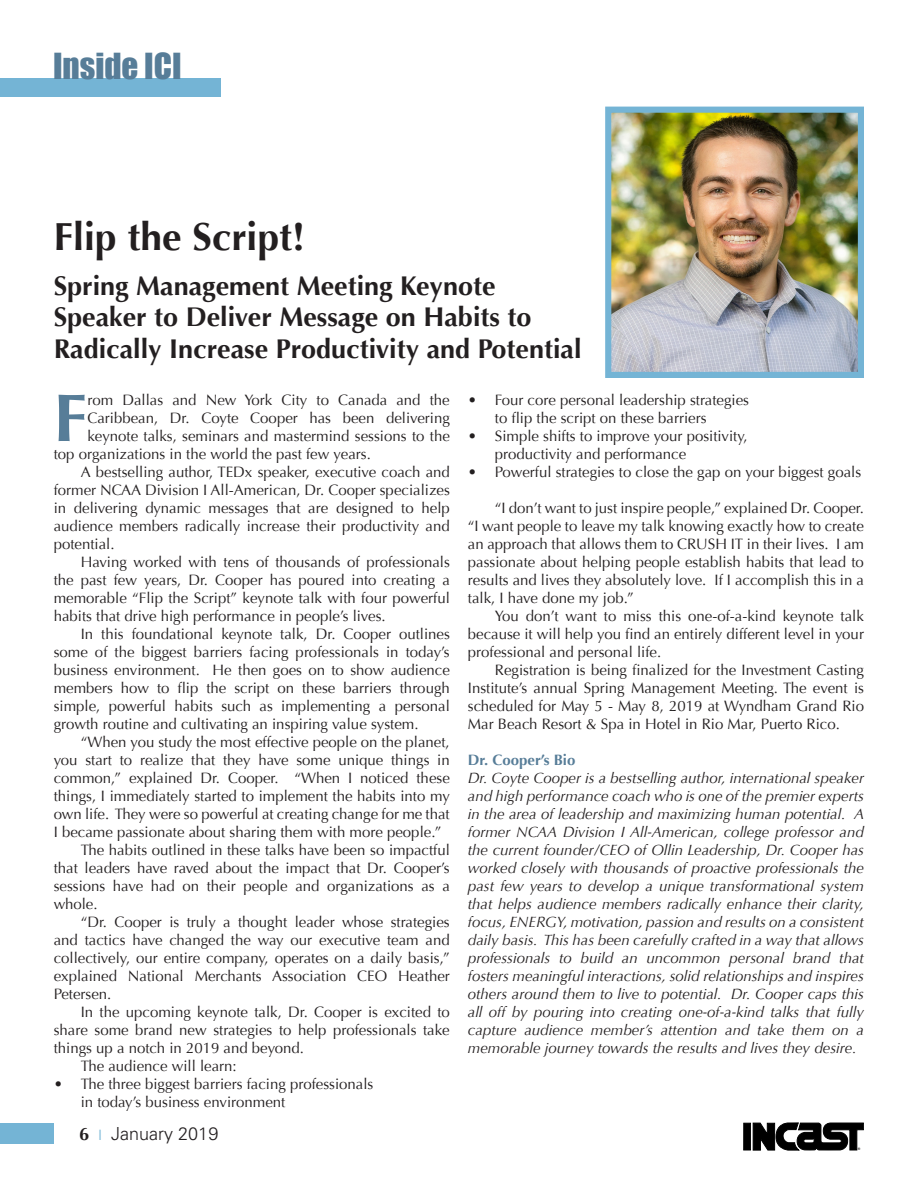
<style>
.page{position:relative;width:918px;height:1188px;background:#fff}
.page>*{position:absolute;margin:0;border:0;box-sizing:border-box;transform-origin:0 0}
.INCAST_Body{font:700 67.5px "Optima";color:#577d98}
.INCAST_Headline{font:700 39px "Optima";color:#231f20}
.t1{font:33px "Impact";color:#577d98}
.INCAST_Headline-2{font:700 27px/31.5px "Optima";color:#231f20}
.t2{font:300 18px "Univers";color:#231f20}
.INCAST_Body-2{font:15px/18px "Optima";color:#231f20;text-align:justify}
.INCAST_Body-3{font:italic 15px/18px "Optima";color:#231f20;text-align:justify}
.INCAST_Subhead{font:700 15px "Optima";color:#577d98}
.t3{font:700 3.45px "Helvetica";color:#231f20}
.s1{font-family:"Optima";font-weight:700}
.s2{color:#74b4d5}
</style>
<div class="page">
<div style="left:0;top:1124px;width:54px;height:20px;background:#74b4d5"></div>
<div style="left:744px;top:1123px;width:6px;height:27px;background:#000"></div>
<div style="left:744px;top:1123px;width:7px;height:27px;border:1px solid #000"></div>
<svg style="left:753px;top:1122px;width:111px;height:29px"></svg>
<img style="left:612px;top:114px;width:245px;height:257px">
<div style="left:605px;top:107px;width:259px;height:271px;border:6px solid #74b4d5"></div>
<div style="left:0;top:78px;width:221px;height:19px;background:#74b4d5"></div>
<p class="t1" style="left:53px;top:40px;width:130px">Inside ICI</p>
<p class="INCAST_Headline" style="left:54px;top:214px;width:253px">Flip the Script!</p>
<p class="INCAST_Headline-2" style="left:54px;top:270px;width:529px">Spring Management Meeting Keynote<br>Speaker to Deliver Message on Habits to<br>Radically Increase Productivity and Potential</p>
<p class="INCAST_Body" style="left:54px;top:379px;width:35px">F</p>
<p class="INCAST_Body-2" style="left:87px;top:391px;width:364px">rom Dallas and New York City to Canada and the</p>
<p class="INCAST_Body-2" style="left:87px;top:409px;width:364px">Caribbean, Dr. Coyte Cooper has been delivering</p>
<p class="INCAST_Body-2" style="left:87px;top:427px;width:364px">keynote talks, seminars and mastermind sessions to the</p>
<p class="INCAST_Body-2" style="left:54px;top:445px;width:319px">top organizations in the world the past few years.</p>
<p class="INCAST_Body-2" style="left:54px;top:463px;width:398px;text-indent:27px">A bestselling author, TEDx speaker, executive coach and former NCAA Division I All-American, Dr. Cooper specializes in delivering dynamic messages that are designed to help audience members radically increase their productivity and potential.</p>
<p class="INCAST_Body-2" style="left:54px;top:553px;width:398px;text-indent:27px">Having worked with tens of thousands of professionals the past few years, Dr. Cooper has poured into creating a memorable “Flip the Script” keynote talk with four powerful habits that drive high performance in people’s lives.</p>
<p class="INCAST_Body-2" style="left:54px;top:625px;width:398px;text-indent:27px">In this foundational keynote talk, Dr. Cooper outlines some of the biggest barriers facing professionals in today’s business environment. He then goes on to show audience members how to flip the script on these barriers through simple, powerful habits such as implementing a personal growth routine and cultivating an inspiring value system.</p>
<p class="INCAST_Body-2" style="left:54px;top:733px;width:398px;text-indent:27px">“When you study the most effective people on the planet, you start to realize that they have some unique things in common,” explained Dr. Cooper. “When I noticed these things, I immediately started to implement the habits into my own life. They were so powerful at creating change for me that I became passionate about sharing them with more people.”</p>
<p class="INCAST_Body-2" style="left:54px;top:841px;width:398px;text-indent:27px">The habits outlined in these talks have been so impactful that leaders have raved about the impact that Dr. Cooper’s sessions have had on their people and organizations as a whole.</p>
<p class="INCAST_Body-2" style="left:54px;top:913px;width:398px;text-indent:27px">“Dr. Cooper is truly a thought leader whose strategies and tactics have changed the way our executive team and collectively, our entire company, operates on a daily basis,” explained National Merchants Association CEO Heather Petersen.</p>
<p class="INCAST_Body-2" style="left:54px;top:1003px;width:398px;text-indent:27px">In the upcoming keynote talk, Dr. Cooper is excited to share some brand new strategies to help professionals take things up a notch in 2019 and beyond.</p>
<p class="INCAST_Body-2" style="left:81px;top:1057px;width:158px">The audience will learn:</p>
<p class="INCAST_Body-2" style="left:81px;top:1075px;width:294px;text-indent:-27px">• The three biggest barriers facing professionals in today’s business environment</p>
<p class="t2" style="left:79px;top:1123px;width:141px"><span class="s1">6</span> <span class="s2">❘</span> January 2019</p>
<p class="INCAST_Body-2" style="left:495px;top:391px;width:256px;text-indent:-27px">• Four core personal leadership strategies to flip the script on these barriers</p>
<p class="INCAST_Body-2" style="left:495px;top:427px;width:254px;text-indent:-27px">• Simple shifts to improve your positivity, productivity and performance</p>
<p class="INCAST_Body-2" style="left:468px;top:463px;width:395px">• Powerful strategies to close the gap on your biggest goals</p>
<p class="INCAST_Body-2" style="left:468px;top:499px;width:398px;text-indent:27px">“I don’t want to just inspire people,” explained Dr. Cooper. “I want people to leave my talk knowing exactly how to create an approach that allows them to CRUSH IT in their lives. I am passionate about helping people establish habits that lead to results and lives they absolutely love. If I accomplish this in a talk, I have done my job.”</p>
<p class="INCAST_Body-2" style="left:468px;top:607px;width:398px;text-indent:27px">You don’t want to miss this one-of-a-kind keynote talk because it will help you find an entirely different level in your professional and personal life.</p>
<p class="INCAST_Body-2" style="left:468px;top:661px;width:398px;text-indent:27px">Registration is being finalized for the Investment Casting Institute’s annual Spring Management Meeting. The event is scheduled for May 5 - May 8, 2019 at Wyndham Grand Rio Mar Beach Resort &amp; Spa in Hotel in Rio Mar, Puerto Rico.</p>
<p class="INCAST_Subhead" style="left:468px;top:751px;width:109px">Dr. Cooper’s Bio</p>
<p class="INCAST_Body-3" style="left:468px;top:769px;width:398px">Dr. Coyte Cooper is a bestselling author, international speaker and high performance coach who is one of the premier experts in the area of leadership and maximizing human potential. A former NCAA Division I All-American, college professor and the current founder/CEO of Ollin Leadership, Dr. Cooper has worked closely with thousands of proactive professionals the past few years to develop a unique transformational system that helps audience members radically enhance their clarity, focus, ENERGY, motivation, passion and results on a consistent daily basis. This has been carefully crafted in a way that allows professionals to build an uncommon personal brand that fosters meaningful interactions, solid relationships and inspires others around them to live to potential. Dr. Cooper caps this all off by pouring into creating one-of-a-kind talks that fully capture audience member’s attention and take them on a memorable journey towards the results and lives they desire.</p>
<p class="t3" style="left:858px;top:1146px;width:4px">®</p>
</div>
